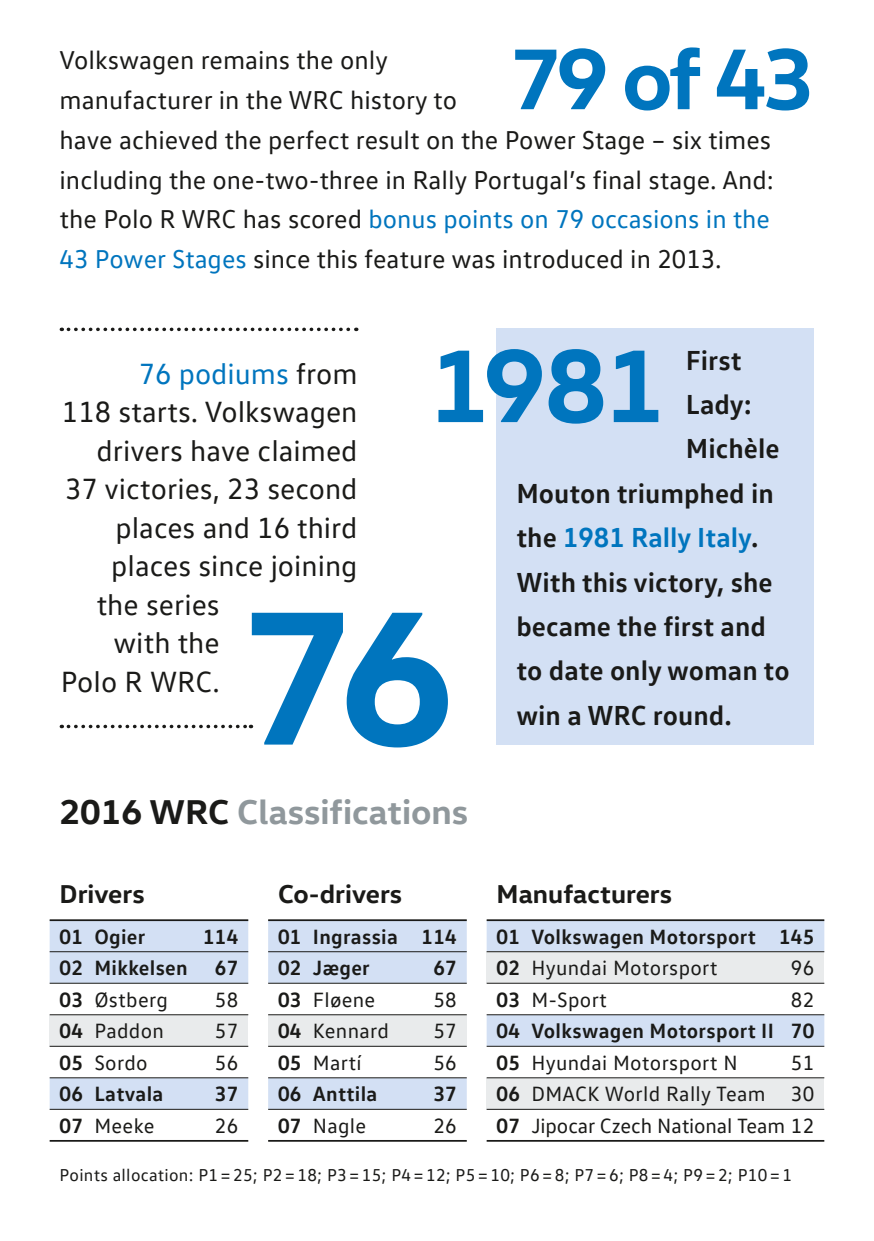
<style>
.page{position:relative;width:874px;height:1241px;background:#fff}
.page>*{position:absolute;margin:0;border:0;box-sizing:border-box;transform-origin:0 0}
.t1{font:700 193.9px "VW Head";color:#0075be}
.t2{font:700 105px "VW Head";color:#0075be}
.t3{font:700 87.5px "VW Head";color:#0075be}
.t4{font:700 35px "VW Head";color:#90989c}
.t5{font:29.75px "VW Text";color:#1a1a18}
.t6{font:29.75px "VW Text";color:#0075be}
.t7{font:700 28px "VW Text";color:#1a1a18}
.t8{font:700 28px "VW Text";color:#0075be}
.t9{font:26.25px/39.6px "VW Text";color:#1a1a18}
.t10{font:700 26.25px "VW Head";color:#1a1a18}
.t11{font:700 21px/31.5px "VW Text";letter-spacing:.015em;color:#1a1a18}
.t12{font:21px/31.5px "VW Text";letter-spacing:.015em;color:#1a1a18;text-align:justify}
.t13{font:17.5px "VW Text";letter-spacing:.015em;color:#1a1a18}
.s1{color:#0075be}
.s2{color:#1a1a18}
.s3{font-weight:700}
.s4{font-weight:400}
</style>
<div class="page">
<svg style="left:50px;top:920px;width:198px;height:190px"></svg>
<div style="left:50px;top:1014px;width:198px;height:32px;background:#e9ebec"></div>
<hr style="left:50px;top:950px;width:198px;height:2px;background:#1a1a18">
<hr style="left:50px;top:982px;width:198px;height:1px;background:#1a1a18">
<hr style="left:50px;top:1013px;width:198px;height:2px;background:#1a1a18">
<hr style="left:50px;top:1045px;width:198px;height:1px;background:#1a1a18">
<hr style="left:50px;top:1076px;width:198px;height:2px;background:#1a1a18">
<hr style="left:50px;top:1108px;width:198px;height:1px;background:#1a1a18">
<hr style="left:50px;top:919px;width:198px;height:1px;background:#1a1a18">
<hr style="left:50px;top:1139px;width:198px;height:2px;background:#1a1a18">
<svg style="left:268px;top:920px;width:198px;height:190px"></svg>
<div style="left:268px;top:1014px;width:198px;height:32px;background:#e9ebec"></div>
<hr style="left:268px;top:950px;width:198px;height:2px;background:#1a1a18">
<hr style="left:268px;top:982px;width:198px;height:1px;background:#1a1a18">
<hr style="left:268px;top:1013px;width:198px;height:2px;background:#1a1a18">
<hr style="left:268px;top:1045px;width:198px;height:1px;background:#1a1a18">
<hr style="left:268px;top:1076px;width:198px;height:2px;background:#1a1a18">
<hr style="left:268px;top:1108px;width:198px;height:1px;background:#1a1a18">
<hr style="left:268px;top:919px;width:198px;height:1px;background:#1a1a18">
<hr style="left:268px;top:1139px;width:198px;height:2px;background:#1a1a18">
<svg style="left:486px;top:920px;width:337px;height:127px"></svg>
<div style="left:486px;top:1077px;width:337px;height:32px;background:#e9ebec"></div>
<hr style="left:486px;top:950px;width:337px;height:2px;background:#1a1a18">
<hr style="left:486px;top:982px;width:337px;height:1px;background:#1a1a18">
<hr style="left:486px;top:1013px;width:337px;height:2px;background:#1a1a18">
<hr style="left:486px;top:1045px;width:337px;height:1px;background:#1a1a18">
<hr style="left:486px;top:1076px;width:337px;height:2px;background:#1a1a18">
<hr style="left:486px;top:1108px;width:337px;height:1px;background:#1a1a18">
<hr style="left:486px;top:919px;width:337px;height:1px;background:#1a1a18">
<hr style="left:486px;top:1139px;width:337px;height:2px;background:#1a1a18">
<div style="left:496px;top:327px;width:318px;height:417px;background:#d3e0f4"></div>
<svg style="left:68px;top:724px;width:183px;height:4px"></svg>
<svg style="left:68px;top:327px;width:288px;height:4px"></svg>
<h3 class="t3" style="left:509px;top:22px;width:306px">79 of 43</h3>
<p class="t9" style="left:60px;top:40px;width:715px">Volkswagen remains the only<br>manufacturer in the WRC history to<br>have achieved the perfect result on the Power Stage – six times including the one-two-three in Rally Portugal’s final stage. And: the Polo R WRC has scored <span class="s1">bonus points on 79 occasions in the 43 Power Stages</span> since this feature was introduced in 2013.</p>
<h2 class="t2" style="left:428px;top:317px;width:239px">1981</h2>
<p class="t7" style="left:685px;top:341px;width:57px">First</p>
<p class="t7" style="left:685px;top:386px;width:67px">Lady:</p>
<p class="t7" style="left:685px;top:430px;width:95px">Michèle</p>
<p class="t7" style="left:516px;top:474px;width:259px">Mouton triumphed in</p>
<p class="t8" style="left:516px;top:519px;width:243px"><span class="s2">the</span> 1981 Rally Italy<span class="s2">.</span></p>
<p class="t7" style="left:516px;top:563px;width:257px">With this victory, she</p>
<p class="t7" style="left:516px;top:608px;width:251px">became the first and</p>
<p class="t7" style="left:516px;top:652px;width:274px">to date only woman to</p>
<p class="t7" style="left:516px;top:696px;width:217px">win a WRC round.</p>
<p class="t6" style="left:139px;top:355px;width:220px">76 podiums <span class="s2">from</span></p>
<p class="t5" style="left:62px;top:393px;width:297px">118 starts. Volkswagen</p>
<p class="t5" style="left:96px;top:432px;width:262px">drivers have claimed</p>
<p class="t5" style="left:65px;top:470px;width:294px">37 victories, 23 second</p>
<p class="t5" style="left:115px;top:509px;width:243px">places and 16 third</p>
<p class="t5" style="left:111px;top:547px;width:247px">places since joining</p>
<p class="t5" style="left:96px;top:586px;width:125px">the series</p>
<p class="t5" style="left:113px;top:624px;width:108px">with the</p>
<p class="t5" style="left:61px;top:663px;width:160px">Polo R WRC.</p>
<h1 class="t1" style="left:239px;top:551px;width:216px">76</h1>
<h3 class="t4" style="left:60px;top:789px;width:410px"><span class="s2">2016 WRC</span> Classifications</h3>
<p class="t10" style="left:60px;top:877px;width:87px">Drivers</p>
<p class="t10" style="left:278px;top:877px;width:126px">Co-drivers</p>
<p class="t11" style="left:60px;top:919px;width:87px">01 Ogier</p>
<p class="t11" style="left:203px;top:919px;width:37px">114</p>
<p class="t11" style="left:60px;top:951px;width:130px">02 Mikkelsen</p>
<p class="t11" style="left:215px;top:951px;width:25px">67</p>
<p class="t12" style="left:60px;top:983px;width:110px"><span class="s3">03</span> Østberg</p>
<p class="t12" style="left:215px;top:983px;width:25px">58</p>
<p class="t12" style="left:60px;top:1014px;width:106px"><span class="s3">04</span> Paddon</p>
<p class="t12" style="left:215px;top:1014px;width:25px">57</p>
<p class="t12" style="left:60px;top:1046px;width:90px"><span class="s3">05</span> Sordo</p>
<p class="t12" style="left:215px;top:1046px;width:25px">56</p>
<p class="t11" style="left:60px;top:1077px;width:105px">06 Latvala</p>
<p class="t11" style="left:215px;top:1077px;width:25px">37</p>
<p class="t12" style="left:60px;top:1109px;width:96px"><span class="s3">07</span> Meeke</p>
<p class="t12" style="left:215px;top:1109px;width:25px">26</p>
<p class="t11" style="left:278px;top:919px;width:180px">01 Ingrassia 114<br>02 Jæger</p>
<p class="t11" style="left:433px;top:951px;width:25px">67</p>
<p class="t12" style="left:278px;top:983px;width:99px"><span class="s3">03</span> Fløene</p>
<p class="t12" style="left:433px;top:983px;width:25px">58</p>
<p class="t12" style="left:278px;top:1014px;width:112px"><span class="s3">04</span> Kennard</p>
<p class="t12" style="left:433px;top:1014px;width:25px">57</p>
<p class="t12" style="left:278px;top:1046px;width:85px"><span class="s3">05</span> Martí</p>
<p class="t12" style="left:433px;top:1046px;width:25px">56</p>
<p class="t11" style="left:278px;top:1077px;width:101px">06 Anttila</p>
<p class="t11" style="left:433px;top:1077px;width:25px">37</p>
<p class="t12" style="left:278px;top:1109px;width:90px"><span class="s3">07</span> Nagle</p>
<p class="t12" style="left:433px;top:1109px;width:25px">26</p>
<p class="t10" style="left:496px;top:877px;width:177px">Manufacturers</p>
<p class="t11" style="left:496px;top:919px;width:319px">01 Volkswagen Motorsport 145<br>02 <span class="s4">Hyundai Motorsport</span></p>
<p class="t12" style="left:790px;top:951px;width:25px">96</p>
<p class="t12" style="left:496px;top:983px;width:112px"><span class="s3">03</span> M-Sport</p>
<p class="t12" style="left:790px;top:983px;width:25px">82</p>
<p class="t11" style="left:496px;top:1014px;width:319px">04 Volkswagen Motorsport II 70<br>05 <span class="s4">Hyundai Motorsport N</span></p>
<p class="t12" style="left:496px;top:1046px;width:319px;text-indent:294px">51<br><span class="s3">06</span> DMACK World Rally Team 30<br><span class="s3">07</span> Jipocar Czech National Team 12</p>
<p class="t13" style="left:60px;top:1164px;width:733px">Points allocation: P1 = 25; P2 = 18; P3 = 15; P4 = 12; P5 = 10; P6 = 8; P7 = 6; P8 = 4; P9 = 2; P10 = 1</p>
</div>
